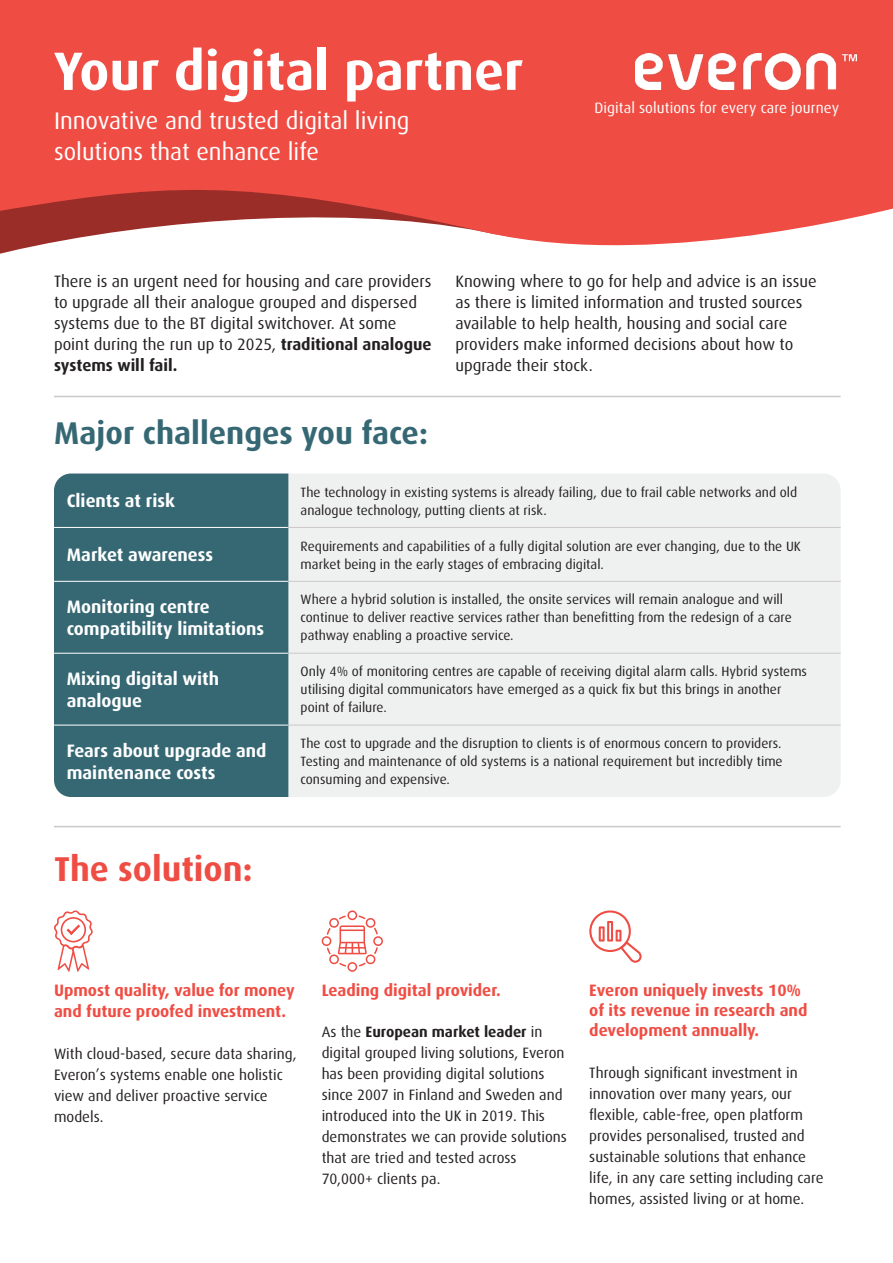
<style>
.page{position:relative;width:893px;height:1263px;background:#fff}
.page>*{position:absolute;margin:0;border:0;box-sizing:border-box;transform-origin:0 0}
.t1{font:700 54px "Dax OT";color:#fff}
.t2{font:700 34.5px "Dax OT";color:#ef4d44}
.t3{font:700 31.5px "Dax OT";color:#366874}
.t4{font:24px/31.5px "Dax OT";color:#fff}
.t5{font:700 18px/21.6px "Dax OT";color:#fff}
.t6{font:16.5px/21px "Dax OT";color:#231f20}
.t7{font:700 16.5px/19.8px "Dax OT";color:#ef4d44}
.t8{font:15px/21px "Dax OT";color:#231f20}
.t9{font:15px "Dax OT";letter-spacing:.005em;color:#fff}
.t10{font:13.5px/18px "Dax OT";color:#231f20}
.s1{font-weight:700}
</style>
<div class="page">
<svg style="left:0;top:0;width:893px;height:254px;fill:#ef4d44"></svg>
<img style="left:636px;top:54px;width:220px;height:36px">
<svg style="left:54px;top:910px;width:39px;height:62px"></svg>
<div style="left:54px;top:473px;width:787px;height:324px;background:#eff0f0;border-radius:17px"></div>
<div style="left:54px;top:473px;width:234px;height:324px;background:#366874"></div>
<hr style="left:54px;top:527px;width:234px;height:1px;background:#fff">
<hr style="left:54px;top:581px;width:234px;height:1px;background:#fff">
<hr style="left:54px;top:653px;width:234px;height:1px;background:#fff">
<hr style="left:54px;top:725px;width:234px;height:1px;background:#fff">
<hr style="left:288px;top:581px;width:553px;height:1px;background:#cdc9c8">
<hr style="left:288px;top:653px;width:553px;height:1px;background:#cdc9c8">
<hr style="left:288px;top:527px;width:553px;height:1px;background:#cdc9c8">
<hr style="left:288px;top:725px;width:553px;height:1px;background:#cdc9c8">
<hr style="left:54px;top:396px;width:787px;height:1px;background:#cdc9c8">
<hr style="left:54px;top:826px;width:787px;height:1px;background:#cdc9c8">
<svg style="left:322px;top:910px;width:61px;height:62px"></svg>
<svg style="left:589px;top:910px;width:53px;height:53px"></svg>
<h1 class="t1" style="left:54px;top:20px;width:471px">Your digital partner</h1>
<h3 class="t4" style="left:54px;top:100px;width:357px">Innovative and trusted digital living solutions that enhance life</h3>
<p class="t9" style="left:594px;top:93px;width:246px">Digital solutions for every care journey</p>
<p class="t6" style="left:54px;top:268px;width:379px">There is an urgent need for housing and care providers to upgrade all their analogue grouped and dispersed systems due to the BT digital switchover. At some point during the run up to 2025, <span class="s1">traditional analogue systems will fail.</span></p>
<p class="t6" style="left:455px;top:268px;width:363px">Knowing where to go for help and advice is an issue as there is limited information and trusted sources available to help health, housing and social care providers make informed decisions about how to upgrade their stock.</p>
<h3 class="t3" style="left:54px;top:403px;width:375px">Major challenges you face:</h3>
<h3 class="t5" style="left:67px;top:487px;width:110px">Clients at risk</h3>
<p class="t10" style="left:301px;top:480px;width:498px">The technology in existing systems is already failing, due to frail cable networks and old analogue technology, putting clients at risk.</p>
<h3 class="t5" style="left:67px;top:541px;width:148px">Market awareness</h3>
<p class="t10" style="left:301px;top:534px;width:502px">Requirements and capabilities of a fully digital solution are ever changing, due to the UK market being in the early stages of embracing digital.</p>
<h3 class="t5" style="left:67px;top:593px;width:199px">Monitoring centre compatibility limitations</h3>
<p class="t10" style="left:301px;top:588px;width:493px">Where a hybrid solution is installed, the onsite services will remain analogue and will continue to deliver reactive services rather than benefitting from the redesign of a care pathway enabling a proactive service.</p>
<h3 class="t5" style="left:67px;top:665px;width:154px">Mixing digital with analogue</h3>
<p class="t10" style="left:301px;top:660px;width:508px">Only 4% of monitoring centres are capable of receiving digital alarm calls. Hybrid systems utilising digital communicators have emerged as a quick fix but this brings in another point of failure.</p>
<h3 class="t5" style="left:67px;top:737px;width:201px">Fears about upgrade and maintenance costs</h3>
<p class="t10" style="left:301px;top:732px;width:483px;text-align:justify">The cost to upgrade and the disruption to clients is of enormous concern to providers.<br>Testing and maintenance of old systems is a national requirement but incredibly time consuming and expensive.</p>
<h2 class="t2" style="left:54px;top:836px;width:200px">The solution:</h2>
<p class="t7" style="left:54px;top:977px;width:242px;line-height:21px">Upmost quality, value for money and future proofed investment.</p>
<p class="t8" style="left:54px;top:1041px;width:244px">With cloud-based, secure data sharing,<br>Everon’s systems enable one holistic view and deliver proactive service models.</p>
<p class="t7" style="left:322px;top:977px;width:181px">Leading digital provider.</p>
<p class="t8" style="left:322px;top:1018px;width:247px">As the <span class="s1">European market leader</span> in digital grouped living solutions, Everon has been providing digital solutions since 2007 in Finland and Sweden and introduced into the UK in 2019. This demonstrates we can provide solutions that are tried and tested across 70,000+ clients pa.</p>
<p class="t7" style="left:589px;top:977px;width:220px">Everon uniquely invests 10% of its revenue in research and development annually.</p>
<p class="t8" style="left:589px;top:1059px;width:236px">Through significant investment in innovation over many years, our flexible, cable-free, open platform provides personalised, trusted and sustainable solutions that enhance life, in any care setting including care homes, assisted living or at home.</p>
</div>
